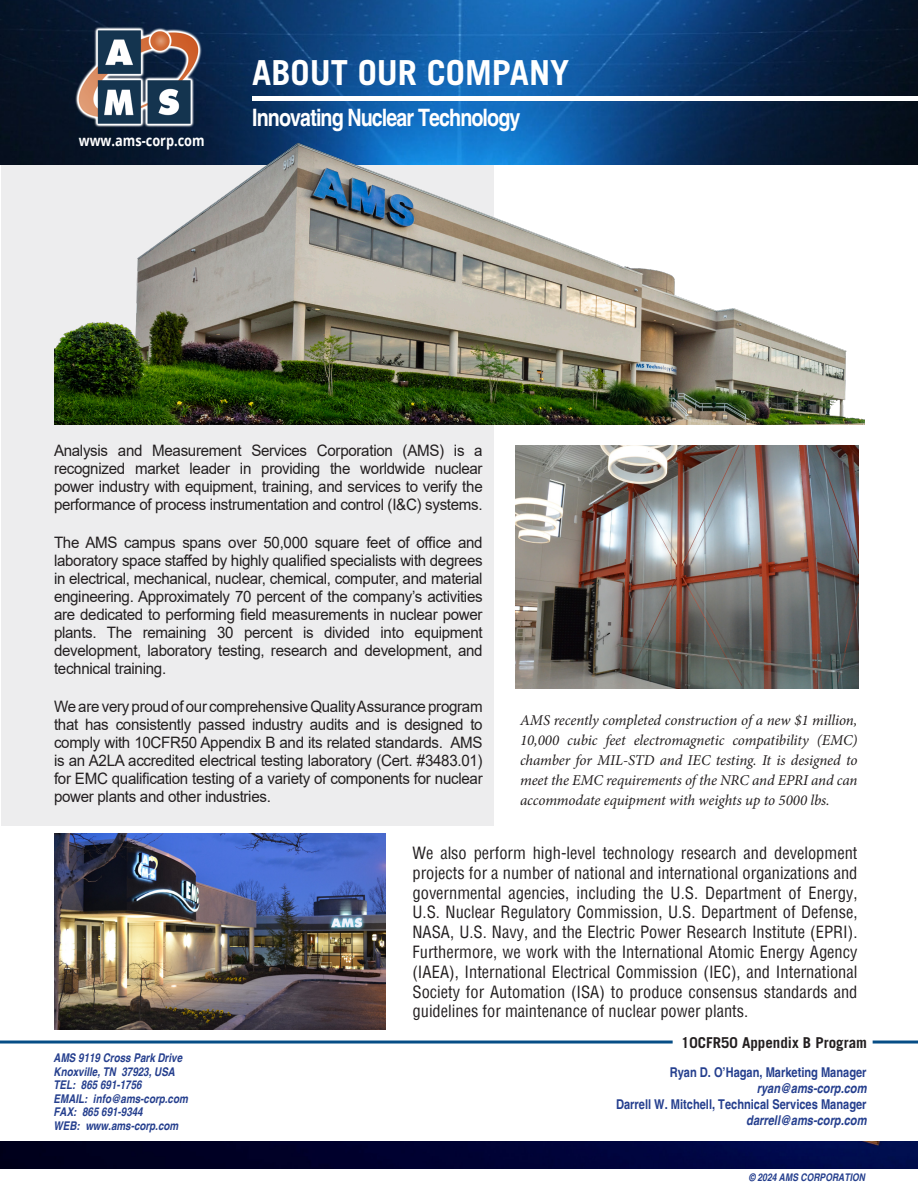
<style>
.page{position:relative;width:918px;height:1188px;background:#fff}
.page>*{position:absolute;margin:0;border:0;box-sizing:border-box;transform-origin:0 0}
.t1{font:700 34.5px "Trade Gothic LT Std";color:#fff}
.t2{font:700 condensed 24px "Helvetica";letter-spacing:-.035em;color:#fff}
.t3{font:condensed 16.5px/19.8px "Helvetica";color:#231f20;text-align:justify}
.t4{font:15.75px/18px "Arial";letter-spacing:-.02em;color:#231f20;text-align:justify;scale:.96 1}
.t5{font:italic 15px/19.8px "Minion Pro";letter-spacing:-.01em;color:#231f20;text-align:justify}
.t6{font:700 15px "Trade Gothic LT Std";color:#231f20}
.Sub_Tittle_1{font:700 15px "Open Sans";color:#fff;scale:.85 1}
.t7{font:700 condensed 13.5px "Helvetica";color:#253f8e}
.t8{font:italic 700 condensed 13.5px "Helvetica";color:#253f8e}
.t9{font:italic 700 condensed 12px "Helvetica";color:#253f8e}
.t10{font:italic 700 condensed 10.5px "Helvetica";color:#253f8e}
</style>
<div class="page">
<img style="left:0;top:0;width:918px;height:165px">
<img style="left:0;top:1142px;width:918px;height:26px">
<div style="left:1px;top:165px;width:493px;height:660px;background:#ededee"></div>
<hr style="left:252px;top:96px;width:666px;height:4px;background:#fff">
<img style="left:54px;top:138px;width:810px;height:287px">
<img style="left:515px;top:446px;width:343px;height:242px">
<img style="left:54px;top:833px;width:332px;height:197px">
<img style="left:67px;top:20px;width:144px;height:114px">
<hr style="left:0;top:1041px;width:673px;height:3px;background:#064d86">
<hr style="left:873px;top:1041px;width:45px;height:3px;background:#064d86">
<p class="Sub_Tittle_1" style="left:79px;top:129px;width:150px">www.ams-corp.com</p>
<p class="t1" style="left:252px;top:52px;width:319px">ABOUT OUR COMPANY</p>
<p class="t2" style="left:252px;top:103px;width:270px">Innovating Nuclear Technology</p>
<p class="t4" style="left:54px;top:441px;width:448px">Analysis and Measurement Services Corporation (AMS) is a recognized market leader in providing the worldwide nuclear power industry with equipment, training, and services to verify the performance of process instrumentation and control (I&amp;C) systems.</p>
<p class="t4" style="left:54px;top:534px;width:448px">The AMS campus spans over 50,000 square feet of office and laboratory space staffed by highly qualified specialists with degrees in electrical, mechanical, nuclear, chemical, computer, and material engineering. Approximately 70 percent of the company’s activities are dedicated to performing field measurements in nuclear power plants. The remaining 30 percent is divided into equipment development, laboratory testing, research and development, and technical training.</p>
<p class="t4" style="left:54px;top:698px;width:448px">We are very proud of our comprehensive Quality Assurance program that has consistently passed industry audits and is designed to comply with 10CFR50 Appendix B and its related standards. AMS is an A2LA accredited electrical testing laboratory (Cert. #3483.01) for EMC qualification testing of a variety of components for nuclear power plants and other industries.</p>
<p class="t5" style="left:520px;top:710px;width:339px">AMS recently completed construction of a new $1 million, 10,000 cubic feet electromagnetic compatibility (EMC) chamber for MIL-STD and IEC testing. It is designed to meet the EMC requirements of the NRC and EPRI and can accommodate equipment with weights up to 5000 lbs.</p>
<p class="t3" style="left:412px;top:843px;width:447px">We also perform high-level technology research and development projects for a number of national and international organizations and governmental agencies, including the U.S. Department of Energy, U.S. Nuclear Regulatory Commission, U.S. Department of Defense, NASA, U.S. Navy, and the Electric Power Research Institute (EPRI).<br>Furthermore, we work with the International Atomic Energy Agency (IAEA), International Electrical Commission (IEC), and International Society for Automation (ISA) to produce consensus standards and guidelines for maintenance of nuclear power plants.</p>
<p class="t9" style="left:54px;top:1051px;width:130px">AMS 9119 Cross Park Drive</p>
<p class="t9" style="left:54px;top:1064px;width:123px">Knoxville, TN 37923, USA</p>
<p class="t9" style="left:54px;top:1078px;width:90px">TEL: 865 691-1756</p>
<p class="t9" style="left:54px;top:1091px;width:136px">EMAIL: info@ams-corp.com</p>
<p class="t9" style="left:54px;top:1105px;width:91px">FAX: 865 691-9344</p>
<p class="t9" style="left:54px;top:1118px;width:126px">WEB: www.ams-corp.com</p>
<p class="t6" style="left:681px;top:1033px;width:187px">10CFR50 Appendix B Program</p>
<p class="t7" style="left:670px;top:1064px;width:198px">Ryan D. O’Hagan, Marketing Manager</p>
<p class="t8" style="left:757px;top:1080px;width:111px">ryan@ams-corp.com</p>
<p class="t7" style="left:616px;top:1096px;width:252px">Darrell W. Mitchell, Technical Services Manager</p>
<p class="t8" style="left:746px;top:1112px;width:122px">darrell@ams-corp.com</p>
<p class="t10" style="left:749px;top:1171px;width:118px">© 2024 AMS CORPORATION</p>
</div>
